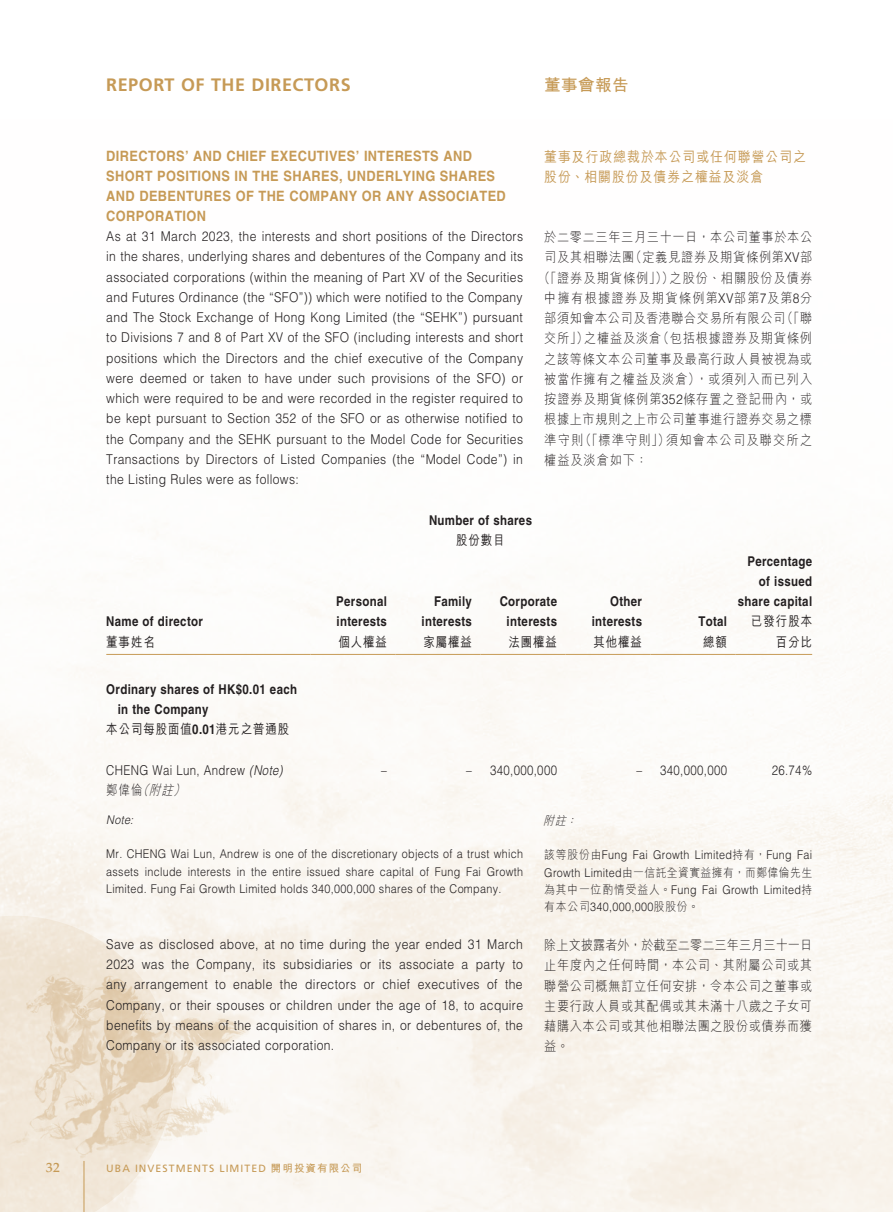
<style>
.page{position:relative;width:893px;height:1212px;background:#fff}
.page>*{position:absolute;margin:0;border:0;box-sizing:border-box;transform-origin:0 0}
.t1{font:700 18px "Frutiger LT Std";letter-spacing:.03em;color:#c69a56}
.t2{font:700 16.5px "M Hei HK";letter-spacing:.03em;color:#c69a56}
.t3{font:700 14.25px/20.2px "Helvetica LT Std";letter-spacing:.03em;color:#c69a56;scale:.9 1}
.t4{font:500 14.25px/20.2px "M Hei HK";letter-spacing:.08em;color:#c69a56;scale:.9 1}
.t5{font:300 13.5px/20.2px "Helvetica LT Std";letter-spacing:.03em;color:#231f20;text-align:justify;scale:.9 1}
.t6{font:300 13.5px/20.2px "M Hei HK";letter-spacing:.055em;color:#231f20;text-align:justify;scale:.9 1}
.t7{font:700 13.5px/20.2px "Helvetica LT Std";letter-spacing:.03em;color:#231f20;text-align:right;scale:.85 1}
.t8{font:300 13.5px "Helvetica LT Std";letter-spacing:.03em;color:#231f20;scale:.85 1}
.t9{font:300 13.5px "M Hei HK";letter-spacing:.08em;color:#231f20;scale:.9 1}
.t10{font:500 13.5px "M Hei HK";letter-spacing:.08em;color:#231f20;scale:.85 1}
.t11{font:300 13.5px "M Hei HK";letter-spacing:.105em;color:#231f20;scale:.9 1}
.t12{font:300 13.5px "M Hei HK";letter-spacing:.085em;color:#231f20;scale:.9 1}
.t13{font:italic 300 13.5px "M Hei HK";color:#231f20;scale:.85 1}
.t14{font:500 13.5px "Palatino LT Std";color:#c69a56}
.t15{font:300 12px/17.2px "Helvetica LT Std";letter-spacing:.03em;color:#231f20;scale:.9 1}
.t16{font:300 12px "M Hei HK";letter-spacing:.04em;color:#231f20;scale:.9 1}
.t17{font:italic 300 12px "Helvetica LT Std";color:#231f20;scale:.9 1}
.t18{font:italic 300 12px "M Hei HK";color:#231f20;scale:.9 1}
.t19{font:10.5px "Frutiger LT Std";letter-spacing:.1em;color:#c69a56}
.s1{font-family:"Helvetica LT Std"}
.s2{font-family:"Helvetica LT Std";font-weight:700}
.s3{font-style:italic}
.s4{font-style:normal}
.s5{font-family:"M Hei HK"}
.s6{font-family:"M Hei HK";font-weight:700}
</style>
<div class="page">
<img style="left:0;top:882px;width:570px;height:330px">
<hr style="left:84px;top:1161px;width:1px;height:51px;background:#c69a56">
<hr style="left:106px;top:654px;width:204px;height:1px;background:#c69a56">
<hr style="left:310px;top:654px;width:85px;height:1px;background:#c69a56">
<hr style="left:395px;top:654px;width:85px;height:1px;background:#c69a56">
<hr style="left:480px;top:654px;width:86px;height:1px;background:#c69a56">
<hr style="left:566px;top:654px;width:85px;height:1px;background:#c69a56">
<hr style="left:651px;top:654px;width:85px;height:1px;background:#c69a56">
<hr style="left:736px;top:654px;width:76px;height:1px;background:#c69a56">
<h1 class="t1" style="left:106px;top:75px;width:246px">REPORT OF THE DIRECTORS</h1>
<p class="t2" style="left:544px;top:72px;width:86px">董事會報告</p>
<p class="t3" style="left:106px;top:145px;width:445px">DIRECTORS’ AND CHIEF EXECUTIVES’ INTERESTS AND SHORT POSITIONS IN THE SHARES, UNDERLYING SHARES AND DEBENTURES OF THE COMPANY OR ANY ASSOCIATED CORPORATION</p>
<p class="t5" style="left:106px;top:226px;width:465px">As at 31 March 2023, the interests and short positions of the Directors in the shares, underlying shares and debentures of the Company and its associated corporations (within the meaning of Part XV of the Securities and Futures Ordinance (the “SFO”)) which were notified to the Company and The Stock Exchange of Hong Kong Limited (the “SEHK”) pursuant to Divisions 7 and 8 of Part XV of the SFO (including interests and short positions which the Directors and the chief executive of the Company were deemed or taken to have under such provisions of the SFO) or which were required to be and were recorded in the register required to be kept pursuant to Section 352 of the SFO or as otherwise notified to the Company and the SEHK pursuant to the Model Code for Securities Transactions by Directors of Listed Companies (the “Model Code”) in the Listing Rules were as follows:</p>
<p class="t7" style="left:429px;top:510px;width:123px">Number of shares</p>
<p class="t10" style="left:456px;top:531px;width:59px">股份數目</p>
<p class="t4" style="left:544px;top:145px;width:292px">董事及行政總裁於本公司或任何聯營公司之股份、相關股份及債券之權益及淡倉</p>
<p class="t6" style="left:544px;top:226px;width:299px">於二零二三年三月三十一日，本公司董事於本公</p>
<p class="t6" style="left:544px;top:247px;width:299px">司及其相聯法團（定義見證券及期貨條例第<span class="s1">XV</span>部</p>
<p class="t12" style="left:538px;top:268px;width:306px">（「證券及期貨條例」））之股份、相關股份及債券</p>
<p class="t11" style="left:544px;top:288px;width:299px">中擁有根據證券及期貨條例第<span class="s1">XV</span>部第<span class="s1">7</span>及第<span class="s1">8</span>分</p>
<p class="t6" style="left:544px;top:307px;width:299px">部須知會本公司及香港聯合交易所有限公司（「聯</p>
<p class="t6" style="left:544px;top:328px;width:299px">交所」）之權益及淡倉（包括根據證券及期貨條例</p>
<p class="t6" style="left:544px;top:348px;width:299px">之該等條文本公司董事及最高行政人員被視為或</p>
<p class="t9" style="left:544px;top:369px;width:299px">被當作擁有之權益及淡倉），或須列入而已列入</p>
<p class="t9" style="left:544px;top:390px;width:299px">按證券及期貨條例第<span class="s1">352</span>條存置之登記冊內，或</p>
<p class="t6" style="left:544px;top:409px;width:299px">根據上市規則之上市公司董事進行證券交易之標</p>
<p class="t11" style="left:544px;top:430px;width:299px">準守則（「標準守則」）須知會本公司及聯交所之</p>
<p class="t9" style="left:544px;top:450px;width:116px">權益及淡倉如下：</p>
<p class="t7" style="left:747px;top:551px;width:78px">Percentage of issued</p>
<p class="t7" style="left:336px;top:591px;width:61px">Personal</p>
<p class="t7" style="left:434px;top:591px;width:46px">Family</p>
<p class="t7" style="left:500px;top:591px;width:69px">Corporate</p>
<p class="t7" style="left:610px;top:591px;width:39px">Other</p>
<p class="t7" style="left:738px;top:591px;width:89px">share capital</p>
<p class="t7" style="left:106px;top:611px;width:115px">Name of director</p>
<p class="t7" style="left:337px;top:611px;width:61px">interests</p>
<p class="t7" style="left:422px;top:611px;width:61px">interests</p>
<p class="t7" style="left:507px;top:611px;width:61px">interests</p>
<p class="t7" style="left:592px;top:611px;width:61px">interests</p>
<p class="t7" style="left:698px;top:611px;width:35px">Total</p>
<p class="t10" style="left:751px;top:612px;width:73px">已發行股本</p>
<p class="t10" style="left:106px;top:632px;width:59px">董事姓名</p>
<p class="t10" style="left:338px;top:632px;width:59px">個人權益</p>
<p class="t10" style="left:423px;top:632px;width:59px">家屬權益</p>
<p class="t10" style="left:508px;top:632px;width:59px">法團權益</p>
<p class="t10" style="left:593px;top:632px;width:59px">其他權益</p>
<p class="t10" style="left:703px;top:632px;width:30px">總額</p>
<p class="t10" style="left:776px;top:632px;width:44px">百分比</p>
<p class="t7" style="left:118px;top:678px;width:212px;text-align:left;text-indent:-11px">Ordinary shares of HK$0.01 each in the Company</p>
<p class="t10" style="left:106px;top:719px;width:217px">本公司每股面值<span class="s2">0.01</span>港元之普通股</p>
<p class="t8" style="left:106px;top:761px;width:209px">CHENG Wai Lun, Andrew <span class="s3">(Note)</span></p>
<p class="t8" style="left:381px;top:761px;width:8px">–</p>
<p class="t8" style="left:466px;top:761px;width:108px">– 340,000,000</p>
<p class="t8" style="left:636px;top:761px;width:108px">– 340,000,000</p>
<p class="t8" style="left:772px;top:761px;width:49px">26.74%</p>
<p class="t13" style="left:106px;top:780px;width:99px"><span class="s4">鄭偉倫</span>（附註）</p>
<p class="t17" style="left:106px;top:812px;width:32px">Note:</p>
<p class="t15" style="left:106px;top:845px;width:465px;text-align:justify">Mr. CHENG Wai Lun, Andrew is one of the discretionary objects of a trust which assets include interests in the entire issued share capital of Fung Fai Growth Limited. Fung Fai Growth Limited holds 340,000,000 shares of the Company.</p>
<p class="t18" style="left:543px;top:812px;width:44px">附註：</p>
<p class="t15" style="left:544px;top:846px;width:299px"><span class="s5">該等股份由</span>Fung Fai Growth Limited<span class="s5">持有，</span>Fung Fai</p>
<p class="t16" style="left:544px;top:864px;width:299px"><span class="s1">Growth Limited</span>由一信託全資實益擁有，而鄭偉倫先生</p>
<p class="t15" style="left:544px;top:881px;width:299px"><span class="s5">為其中一位酌情受益人。</span>Fung Fai Growth Limited<span class="s5">持有本公司</span>340,000,000<span class="s5">股股份。</span></p>
<p class="t6" style="left:544px;top:934px;width:299px">除上文披露者外，於截至二零二三年三月三十一日止年度內之任何時間，本公司、其附屬公司或其聯營公司概無訂立任何安排，令本公司之董事或主要行政人員或其配偶或其未滿十八歲之子女可藉購入本公司或其他相聯法團之股份或債券而獲益。</p>
<p class="t5" style="left:106px;top:934px;width:465px">Save as disclosed above, at no time during the year ended 31 March 2023 was the Company, its subsidiaries or its associate a party to any arrangement to enable the directors or chief executives of the Company, or their spouses or children under the age of 18, to acquire benefits by means of the acquisition of shares in, or debentures of, the Company or its associated corporation.</p>
<p class="t14" style="left:46px;top:1159px;width:15px">32</p>
<p class="t19" style="left:106px;top:1162px;width:257px">UBA INVESTMENTS LIMITED <span class="s6">開明投資有限公司</span></p>
</div>
